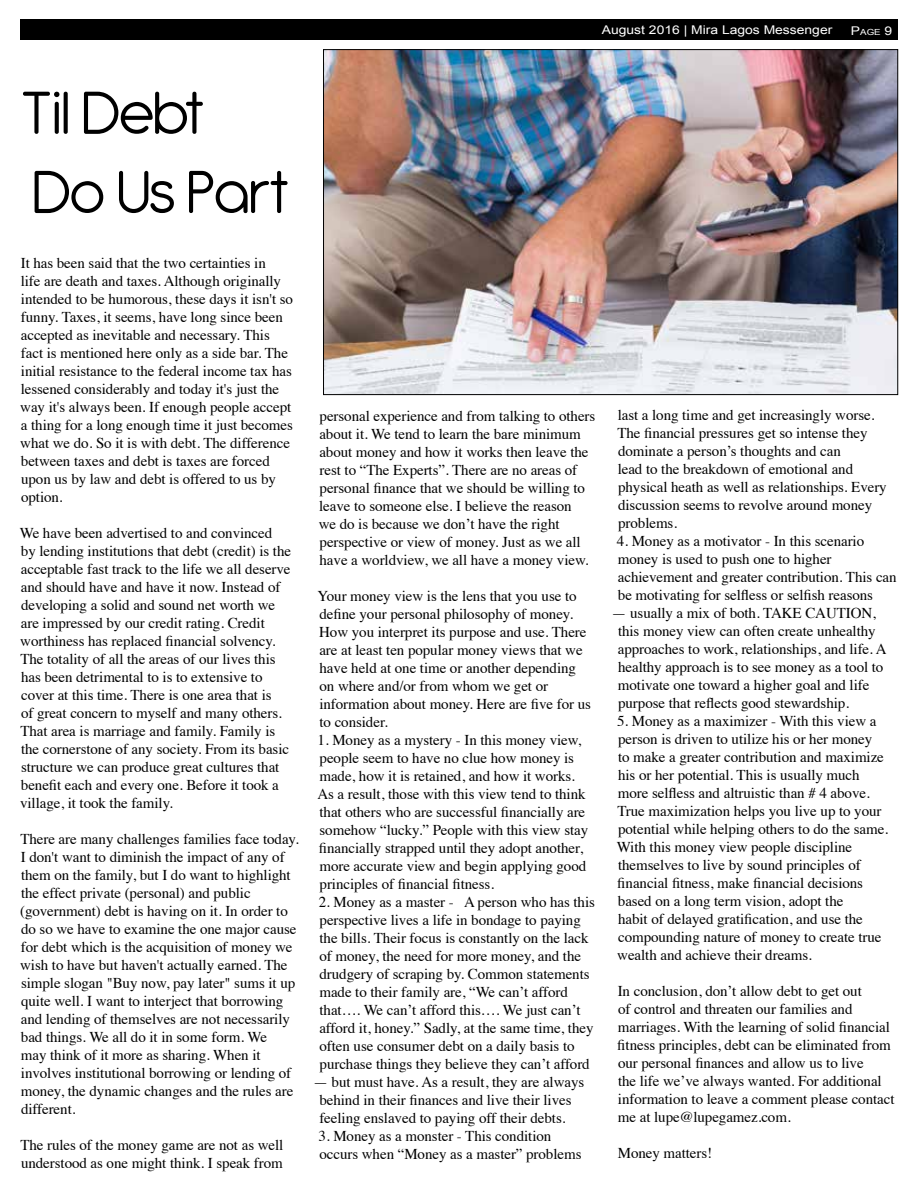
<style>
.page{position:relative;width:918px;height:1188px;background:#fff}
.page>*{position:absolute;margin:0;border:0;box-sizing:border-box;transform-origin:0 0}
.t1{font:66px/79.2px "Antipasto";letter-spacing:-.04em;color:#000}
.t2{font:15px/18px "Times";letter-spacing:-.005em;color:#000}
.t3{font:12px "Arial";color:#fff;scale:1.16 1}
.t4{font:8.4px "Arial";color:#fff;scale:1.16 1}
.s1{font-size:12px}
</style>
<div class="page">
<img style="left:325px;top:51px;width:571px;height:342px">
<div style="left:20px;top:20px;width:878px;height:20px;background:#000"></div>
<p class="t3" style="left:602px;top:22px;width:200px">August 2016 | Mira Lagos Messenger</p>
<p class="t4" style="left:851px;top:27px;width:37px"><span class="s1">P</span>age <span class="s1">9</span></p>
<h1 class="t1" style="left:21px;top:75px;width:269px">Til Debt<br>Do Us Part</h1>
<p class="t2" style="left:20px;top:252px;width:274px">It has been said that the two certainties in<br>life are death and taxes. Although originally intended to be humorous, these days it isn't so funny. Taxes, it seems, have long since been accepted as inevitable and necessary. This fact is mentioned here only as a side bar. The initial resistance to the federal income tax has lessened considerably and today it's just the way it's always been. If enough people accept a thing for a long enough time it just becomes what we do. So it is with debt. The difference between taxes and debt is taxes are forced upon us by law and debt is offered to us by option.</p>
<p class="t2" style="left:20px;top:522px;width:273px">We have been advertised to and convinced<br>by lending institutions that debt (credit) is the acceptable fast track to the life we all deserve and should have and have it now. Instead of developing a solid and sound net worth we are impressed by our credit rating. Credit worthiness has replaced financial solvency.<br>The totality of all the areas of our lives this has been detrimental to is to extensive to cover at this time. There is one area that is<br>of great concern to myself and many others.<br>That area is marriage and family. Family is the cornerstone of any society. From its basic structure we can produce great cultures that benefit each and every one. Before it took a village, it took the family.</p>
<p class="t2" style="left:20px;top:828px;width:280px">There are many challenges families face today.<br>I don't want to diminish the impact of any of them on the family, but I do want to highlight the effect private (personal) and public (government) debt is having on it. In order to do so we have to examine the one major cause for debt which is the acquisition of money we wish to have but haven't actually earned. The simple slogan "Buy now, pay later" sums it up quite well. I want to interject that borrowing and lending of themselves are not necessarily bad things. We all do it in some form. We<br>may think of it more as sharing. When it involves institutional borrowing or lending of money, the dynamic changes and the rules are different.</p>
<p class="t2" style="left:20px;top:1134px;width:265px">The rules of the money game are not as well understood as one might think. I speak from</p>
<p class="t2" style="left:319px;top:405px;width:278px">personal experience and from talking to others about it. We tend to learn the bare minimum about money and how it works then leave the rest to “The Experts”. There are no areas of personal finance that we should be willing to leave to someone else. I believe the reason<br>we do is because we don’t have the right perspective or view of money. Just as we all have a worldview, we all have a money view.</p>
<p class="t2" style="left:318px;top:585px;width:275px">Your money view is the lens that you use to define your personal philosophy of money.<br>How you interpret its purpose and use. There are at least ten popular money views that we have held at one time or another depending on where and/or from whom we get or information about money. Here are five for us to consider.</p>
<p class="t2" style="left:317px;top:729px;width:272px">1. Money as a mystery - In this money view, people seem to have no clue how money is made, how it is retained, and how it works.<br>As a result, those with this view tend to think that others who are successful financially are somehow “lucky.” People with this view stay financially strapped until they adopt another, more accurate view and begin applying good principles of financial fitness.</p>
<p class="t2" style="left:319px;top:891px;width:278px">2. Money as a master - A person who has this perspective lives a life in bondage to paying the bills. Their focus is constantly on the lack of money, the need for more money, and the drudgery of scraping by. Common statements made to their family are, “We can’t afford that…. We can’t afford this…. We just can’t afford it, honey.” Sadly, at the same time, they often use consumer debt on a daily basis to purchase things they believe they can’t afford</p>
<p class="t2" style="left:319px;top:1071px;width:266px;text-indent:-6px">— but must have. As a result, they are always behind in their finances and live their lives feeling enslaved to paying off their debts.</p>
<p class="t2" style="left:319px;top:1125px;width:264px">3. Money as a monster - This condition occurs when “Money as a master” problems</p>
<p class="t2" style="left:617px;top:404px;width:271px">last a long time and get increasingly worse.<br>The financial pressures get so intense they dominate a person’s thoughts and can<br>lead to the breakdown of emotional and physical heath as well as relationships. Every discussion seems to revolve around money problems.</p>
<p class="t2" style="left:617px;top:530px;width:281px">4. Money as a motivator - In this scenario money is used to push one to higher achievement and greater contribution. This can be motivating for selfless or selfish reasons</p>
<p class="t2" style="left:618px;top:602px;width:270px;text-indent:-6px">— usually a mix of both. TAKE CAUTION, this money view can often create unhealthy approaches to work, relationships, and life. A healthy approach is to see money as a tool to motivate one toward a higher goal and life purpose that reflects good stewardship.</p>
<p class="t2" style="left:617px;top:710px;width:273px">5. Money as a maximizer - With this view a person is driven to utilize his or her money<br>to make a greater contribution and maximize his or her potential. This is usually much more selfless and altruistic than # 4 above.<br>True maximization helps you live up to your potential while helping others to do the same.<br>With this money view people discipline themselves to live by sound principles of financial fitness, make financial decisions based on a long term vision, adopt the<br>habit of delayed gratification, and use the compounding nature of money to create true wealth and achieve their dreams.</p>
<p class="t2" style="left:617px;top:980px;width:279px">In conclusion, don’t allow debt to get out<br>of control and threaten our families and marriages. With the learning of solid financial fitness principles, debt can be eliminated from our personal finances and allow us to live<br>the life we’ve always wanted. For additional information to leave a comment please contact me at lupe@lupegamez.com.</p>
<p class="t2" style="left:618px;top:1142px;width:96px">Money matters!</p>
</div>
